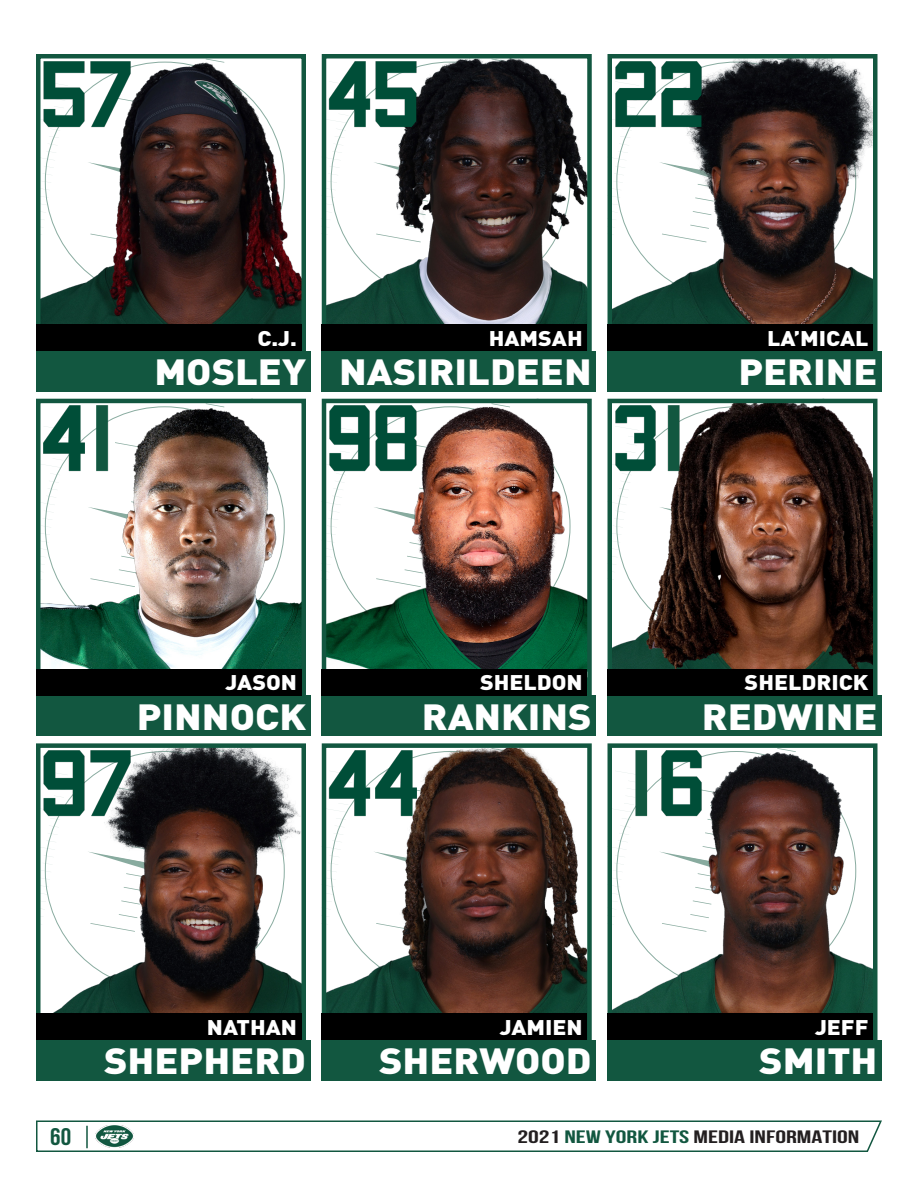
<style>
.page{position:relative;width:918px;height:1188px;background:#fff}
.page>*{position:absolute;margin:0;border:0;box-sizing:border-box;transform-origin:0 0}
.PLAYER_BIO_Last_Name{font:900 36px "DIN Pro";color:#fff;scale:1.1 1}
.t1{font:700 24px "Bebas Neue";color:#125740;scale:1.1 1}
.PLAYER_BIO_Last_Name-2{font:900 21px "DIN Pro";color:#fff;scale:1.1 1}
.t2{font:18px "Bebas Neue";color:#231f20;scale:1.5 1}
.s1{font-weight:700;color:#125740}
</style>
<div class="page">
<svg style="left:36px;top:1120px;width:846px;height:32px"></svg>
<img style="left:96px;top:1125px;width:38px;height:23px">
<hr style="left:86px;top:1126px;width:2px;height:22px;background:#125740">
<img style="left:41px;top:59px;width:260px;height:265px">
<div style="left:36px;top:54px;width:270px;height:324px;border:4px solid #125740"></div>
<div style="left:36px;top:351px;width:274px;height:41px;background:#125740"></div>
<div style="left:36px;top:324px;width:266px;height:27px;background:#000"></div>
<img style="left:38px;top:58px;width:47px;height:72px">
<img style="left:85px;top:58px;width:51px;height:72px">
<img style="left:327px;top:59px;width:260px;height:265px">
<div style="left:322px;top:54px;width:270px;height:324px;border:4px solid #125740"></div>
<div style="left:322px;top:351px;width:274px;height:41px;background:#125740"></div>
<div style="left:322px;top:324px;width:265px;height:27px;background:#000"></div>
<img style="left:324px;top:58px;width:46px;height:72px">
<img style="left:370px;top:58px;width:52px;height:72px">
<img style="left:613px;top:59px;width:260px;height:265px">
<div style="left:608px;top:54px;width:270px;height:324px;border:4px solid #125740"></div>
<div style="left:608px;top:351px;width:274px;height:41px;background:#125740"></div>
<div style="left:608px;top:324px;width:265px;height:27px;background:#000"></div>
<img style="left:610px;top:58px;width:46px;height:72px">
<img style="left:656px;top:58px;width:51px;height:72px">
<img style="left:41px;top:404px;width:260px;height:265px">
<div style="left:36px;top:399px;width:270px;height:324px;border:4px solid #125740"></div>
<div style="left:36px;top:696px;width:274px;height:40px;background:#125740"></div>
<div style="left:36px;top:669px;width:266px;height:27px;background:#000"></div>
<img style="left:38px;top:402px;width:47px;height:72px">
<img style="left:85px;top:402px;width:51px;height:72px">
<img style="left:327px;top:404px;width:260px;height:265px">
<div style="left:322px;top:399px;width:270px;height:324px;border:4px solid #125740"></div>
<div style="left:322px;top:696px;width:274px;height:40px;background:#125740"></div>
<div style="left:322px;top:669px;width:265px;height:27px;background:#000"></div>
<img style="left:324px;top:402px;width:46px;height:72px">
<img style="left:370px;top:402px;width:52px;height:72px">
<img style="left:613px;top:404px;width:260px;height:265px">
<div style="left:608px;top:399px;width:270px;height:324px;border:4px solid #125740"></div>
<div style="left:608px;top:696px;width:274px;height:40px;background:#125740"></div>
<div style="left:608px;top:669px;width:265px;height:27px;background:#000"></div>
<img style="left:610px;top:402px;width:46px;height:72px">
<img style="left:656px;top:402px;width:51px;height:72px">
<img style="left:41px;top:748px;width:260px;height:265px">
<div style="left:36px;top:743px;width:270px;height:324px;border:4px solid #125740"></div>
<div style="left:36px;top:1040px;width:274px;height:41px;background:#125740"></div>
<div style="left:36px;top:1013px;width:266px;height:27px;background:#000"></div>
<img style="left:38px;top:747px;width:47px;height:72px">
<img style="left:85px;top:747px;width:51px;height:72px">
<img style="left:327px;top:748px;width:260px;height:265px">
<div style="left:322px;top:743px;width:270px;height:324px;border:4px solid #125740"></div>
<div style="left:322px;top:1040px;width:274px;height:41px;background:#125740"></div>
<div style="left:322px;top:1013px;width:265px;height:27px;background:#000"></div>
<img style="left:324px;top:747px;width:46px;height:72px">
<img style="left:370px;top:747px;width:52px;height:72px">
<img style="left:613px;top:748px;width:260px;height:265px">
<div style="left:608px;top:743px;width:270px;height:324px;border:4px solid #125740"></div>
<div style="left:608px;top:1040px;width:274px;height:41px;background:#125740"></div>
<div style="left:608px;top:1013px;width:265px;height:27px;background:#000"></div>
<img style="left:610px;top:747px;width:46px;height:72px">
<img style="left:656px;top:747px;width:51px;height:72px">
<p class="PLAYER_BIO_Last_Name-2" style="left:257px;top:320px;width:37px">C.J.</p>
<p class="PLAYER_BIO_Last_Name" style="left:154px;top:341px;width:139px">MOSLEY</p>
<p class="PLAYER_BIO_Last_Name-2" style="left:489px;top:320px;width:87px">HAMSAH</p>
<p class="PLAYER_BIO_Last_Name" style="left:339px;top:341px;width:231px">NASIRILDEEN</p>
<p class="PLAYER_BIO_Last_Name-2" style="left:767px;top:320px;width:94px">LA’MICAL</p>
<p class="PLAYER_BIO_Last_Name" style="left:738px;top:341px;width:128px">PERINE</p>
<p class="PLAYER_BIO_Last_Name-2" style="left:226px;top:665px;width:66px">JASON</p>
<p class="PLAYER_BIO_Last_Name" style="left:137px;top:686px;width:155px">PINNOCK</p>
<p class="PLAYER_BIO_Last_Name-2" style="left:480px;top:665px;width:95px">SHELDON</p>
<p class="PLAYER_BIO_Last_Name" style="left:422px;top:686px;width:156px">RANKINS</p>
<p class="PLAYER_BIO_Last_Name-2" style="left:745px;top:665px;width:114px">SHELDRICK</p>
<p class="PLAYER_BIO_Last_Name" style="left:702px;top:686px;width:161px">REDWINE</p>
<p class="PLAYER_BIO_Last_Name-2" style="left:207px;top:1009px;width:83px">NATHAN</p>
<p class="PLAYER_BIO_Last_Name" style="left:104px;top:1030px;width:185px">SHEPHERD</p>
<p class="PLAYER_BIO_Last_Name-2" style="left:500px;top:1009px;width:77px">JAMIEN</p>
<p class="PLAYER_BIO_Last_Name" style="left:379px;top:1030px;width:195px">SHERWOOD</p>
<p class="PLAYER_BIO_Last_Name-2" style="left:815px;top:1009px;width:50px">JEFF</p>
<p class="PLAYER_BIO_Last_Name" style="left:759px;top:1030px;width:109px">SMITH</p>
<p class="t1" style="left:50px;top:1124px;width:21px">60</p>
<p class="t2" style="left:517px;top:1127px;width:230px">2021 <span class="s1">NEW YORK JETS</span> MEDIA INFORMATION</p>
</div>
